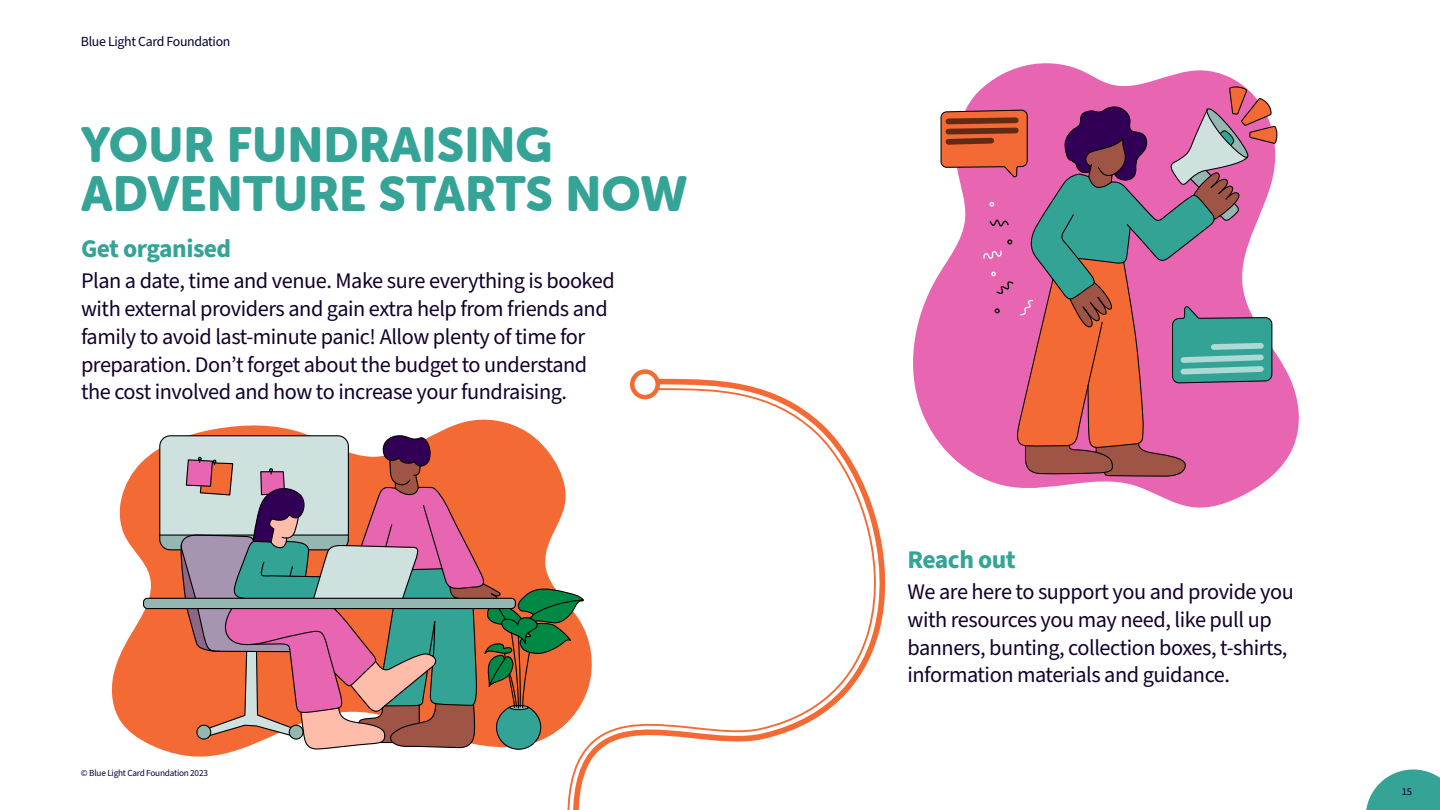
<style>
.page{position:relative;width:1440px;height:810px;background:#fff}
.page>*{position:absolute;margin:0;border:0;box-sizing:border-box;transform-origin:0 0}
.t1{font:48.6px/48.8px "Museo Sans Rounded 900";color:#35a497}
.t2{font:700 25.5px "Source Sans Pro";letter-spacing:-.02em;color:#35a497}
.t3{font:22.27px/27.8px "Source Sans Pro";letter-spacing:-.02em;color:#13002c}
.t4{font:13.88px "Source Sans Pro";letter-spacing:-.025em;color:#003}
.t5{font:10.5px "Source Sans Pro";color:#003}
.t6{font:9.23px "Source Sans Pro";letter-spacing:-.025em;color:#003}
</style>
<div class="page">
<svg style="left:567px;top:387px;width:319px;height:423px"></svg>
<svg style="left:1366px;top:770px;width:74px;height:40px"></svg>
<div style="left:630px;top:369px;width:30px;height:30px;border:4px solid #f46a34;border-radius:50%"></div>
<svg style="left:913px;top:63px;width:386px;height:445px"></svg>
<svg style="left:940px;top:85px;width:338px;height:392px;background:#c47393"></svg>
<svg style="left:111px;top:419px;width:483px;height:338px"></svg>
<div style="left:144px;top:598px;width:371px;height:11px;background:#95b7b1;border-radius:4px"></div>
<svg style="left:159px;top:433px;width:426px;height:324px;background:#bd8d81"></svg>
<hr style="left:293px;top:535px;width:55px;height:1px;background:#000">
<hr style="left:160px;top:535px;width:94px;height:1px;background:#000">
<p class="t4" style="left:81px;top:32px;width:151px">Blue Light Card Foundation</p>
<h1 class="t1" style="left:81px;top:121px;width:609px">YOUR FUNDRAISING<br>ADVENTURE STARTS NOW</h1>
<p class="t2" style="left:81px;top:231px;width:152px">Get organised</p>
<p class="t3" style="left:81px;top:268px;width:535px">Plan a date, time and venue. Make sure everything is booked with external providers and gain extra help from friends and family to avoid last-minute panic! Allow plenty of time for preparation. Don’t forget about the budget to understand the cost involved and how to increase your fundraising.</p>
<p class="t6" style="left:81px;top:766px;width:128px">© Blue Light Card Foundation 2023</p>
<p class="t2" style="left:908px;top:542px;width:110px">Reach out</p>
<p class="t3" style="left:908px;top:579px;width:388px">We are here to support you and provide you with resources you may need, like pull up banners, bunting, collection boxes, t-shirts, information materials and guidance.</p>
<p class="t5" style="left:1402px;top:785px;width:12px">15</p>
</div>
